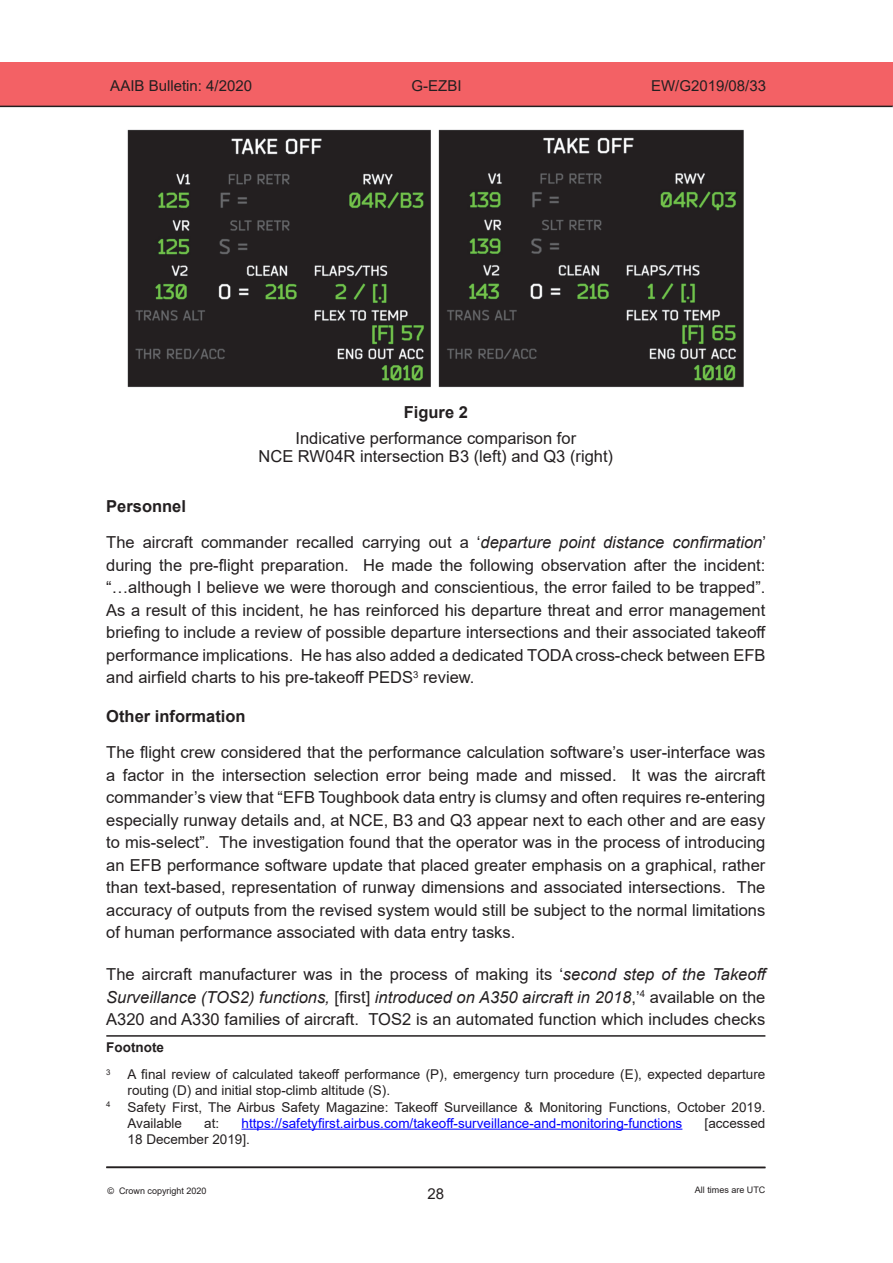
<style>
.page{position:relative;width:893px;height:1263px;background:#fff}
.page>*{position:absolute;margin:0;border:0;box-sizing:border-box;transform-origin:0 0}
.Bultext{font:16.5px/22.5px "Arial";color:#231f20;text-align:justify}
.Para_header{font:700 16.5px "Arial";color:#231f20}
.Caption_Header{font:700 16.5px "Arial";color:#231f20}
.t1{font:15px "Arial";color:#231f20}
.Footnote{font:13.5px/16.2px "Arial";color:#231f20}
.Footnote-2{font:13.5px "Arial";color:#00f}
.Footnote-3{font:700 13.5px "Arial";color:#231f20}
.t2{font:9px "Arial";color:#231f20}
.Footnote-4{font:7.8px "Arial";color:#231f20}
.s1{font-style:italic}
</style>
<div class="page">
<hr style="left:106px;top:1166px;width:659px;height:2px;background:#231f20">
<div style="left:0;top:63px;width:893px;height:43px;background:#f36165"></div>
<hr style="left:0;top:106px;width:892px;height:1px;background:#231f20">
<img style="left:127px;top:129px;width:617px;height:259px">
<hr style="left:106px;top:1035px;width:659px;height:2px;background:#231f20">
<hr style="left:241px;top:1129px;width:441px;height:1px;background:#00f">
<p class="t1" style="left:110px;top:76px;width:143px">AAIB Bulletin: 4/2020</p>
<p class="t1" style="left:412px;top:76px;width:52px">G-EZBI</p>
<p class="t1" style="left:651px;top:76px;width:117px">EW/G2019/08/33</p>
<p class="Caption_Header" style="left:404px;top:400px;width:66px">Figure 2</p>
<p class="Bultext" style="left:296px;top:427px;width:282px">Indicative performance comparison for</p>
<p class="Bultext" style="left:259px;top:445px;width:356px">NCE RW04R intersection B3 (left) and Q3 (right)</p>
<p class="Para_header" style="left:106px;top:495px;width:81px">Personnel</p>
<p class="Bultext" style="left:106px;top:531px;width:661px">The aircraft commander recalled carrying out a ‘<span class="s1">departure point distance confirmation</span>’ during the pre-flight preparation. He made the following observation after the incident: “…although I believe we were thorough and conscientious, the error failed to be trapped”.<br>As a result of this incident, he has reinforced his departure threat and error management briefing to include a review of possible departure intersections and their associated takeoff performance implications. He has also added a dedicated TODA cross-check between EFB and airfield charts to his pre-takeoff PEDS<sup>3</sup> review.</p>
<p class="Para_header" style="left:106px;top:705px;width:141px">Other information</p>
<p class="Bultext" style="left:106px;top:741px;width:661px">The flight crew considered that the performance calculation software’s user-interface was a factor in the intersection selection error being made and missed. It was the aircraft commander’s view that “EFB Toughbook data entry is clumsy and often requires re-entering especially runway details and, at NCE, B3 and Q3 appear next to each other and are easy to mis-select”. The investigation found that the operator was in the process of introducing an EFB performance software update that placed greater emphasis on a graphical, rather than text-based, representation of runway dimensions and associated intersections. The accuracy of outputs from the revised system would still be subject to the normal limitations of human performance associated with data entry tasks.</p>
<p class="Bultext" style="left:106px;top:963px;width:663px;text-align:left">The aircraft manufacturer was in the process of making its ‘<span class="s1">second step of the Takeoff<br>Surveillance (TOS2) functions,</span> [first] <span class="s1">introduced on A350 aircraft in 2018</span>,’<sup>4</sup> available on the<br>A320 and A330 families of aircraft. TOS2 is an automated function which includes checks</p>
<p class="Footnote-3" style="left:106px;top:1038px;width:59px">Footnote</p>
<p class="Footnote-4" style="left:106px;top:1066px;width:6px">3</p>
<p class="Footnote" style="left:128px;top:1066px;width:639px">A final review of calculated takeoff performance (P), emergency turn procedure (E), expected departure routing (D) and initial stop-climb altitude (S).</p>
<p class="Footnote-4" style="left:106px;top:1099px;width:6px">4</p>
<p class="Footnote" style="left:128px;top:1098px;width:639px">Safety First, The Airbus Safety Magazine: Takeoff Surveillance &amp; Monitoring Functions, October 2019.<br>Available</p>
<p class="Footnote" style="left:204px;top:1115px;width:17px">at:</p>
<p class="Footnote-2" style="left:241px;top:1114px;width:442px">https://safetyfirst.airbus.com/takeoff-surveillance-and-monitoring-functions</p>
<p class="Footnote" style="left:705px;top:1115px;width:62px">[accessed</p>
<p class="Footnote" style="left:128px;top:1131px;width:124px">18 December 2019].</p>
<p class="t2" style="left:107px;top:1185px;width:101px">© Crown copyright 2020</p>
<p class="t2" style="left:695px;top:1184px;width:72px">All times are UTC</p>
<p class="t1" style="left:428px;top:1183px;width:18px">28</p>
</div>
